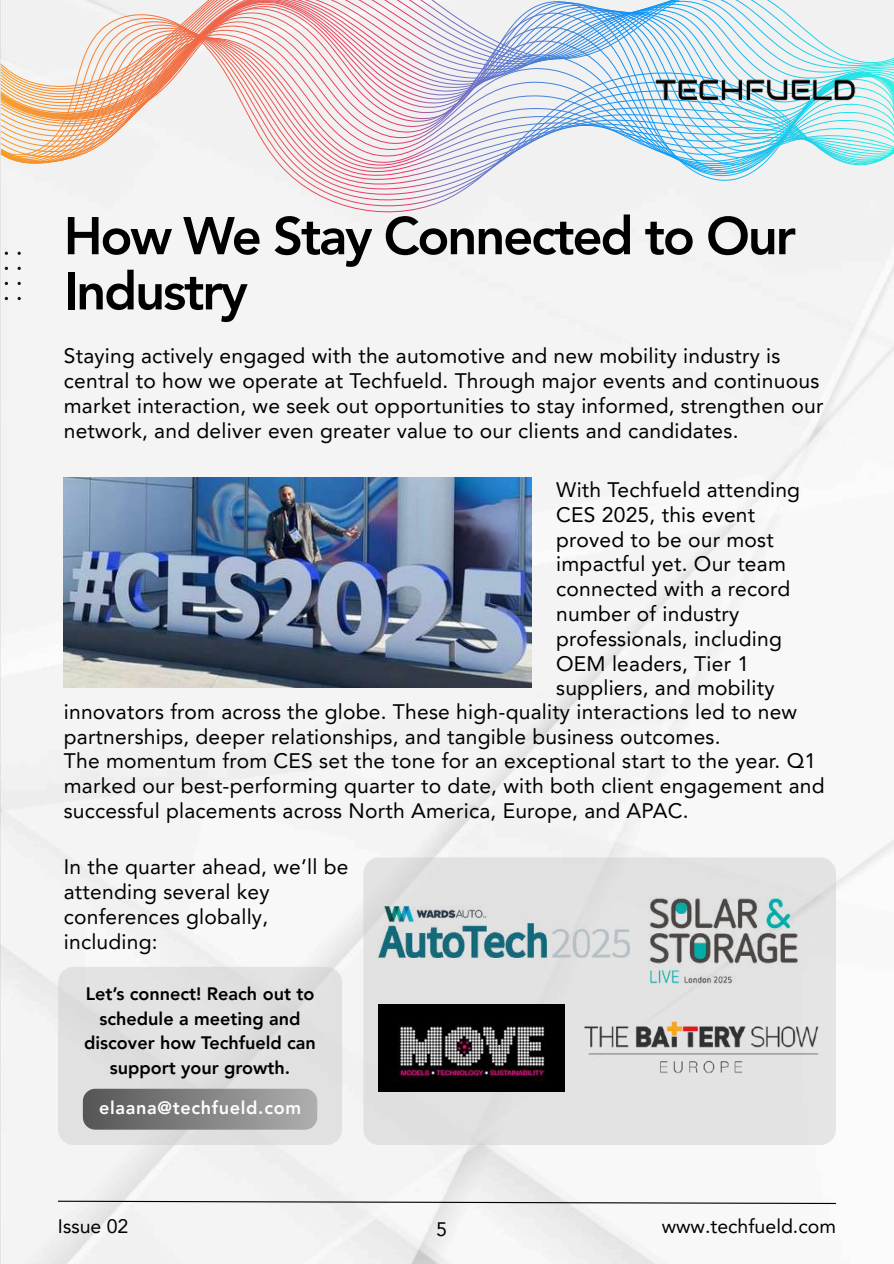
<style>
.page{position:relative;width:894px;height:1264px;background:#fff}
.page>*{position:absolute;margin:0;border:0;box-sizing:border-box;transform-origin:0 0}
.t1{font:800 52.5px/55.2px "Avenir LT Pro";letter-spacing:-.04em;color:#000}
.t2{font:21px/24.8px "Avenir LT Pro";letter-spacing:.01em;color:#000}
.t3{font:19.5px "Avenir LT Pro";color:#000}
.t4{font:800 18px/24.8px "Avenir LT Pro";color:#000;text-align:center}
.t5{font:800 18px "Avenir LT Pro";letter-spacing:.04em;color:#fff}
</style>
<div class="page">
<div style="left:0;top:226px;width:893px;height:1037px;background:#f4f4f4"></div>
<svg style="left:0;top:267px;width:8px;height:3px"></svg>
<svg style="left:0;top:282px;width:8px;height:3px"></svg>
<svg style="left:0;top:252px;width:8px;height:3px"></svg>
<svg style="left:0;top:297px;width:8px;height:3px"></svg>
<svg style="left:0;top:0;width:893px;height:6px"></svg>
<img style="left:0;top:8px;width:893px;height:218px">
<img style="left:654px;top:65px;width:211px;height:48px">
<div style="left:363px;top:857px;width:472px;height:288px;background:#e3e3e3"></div>
<img style="left:648px;top:897px;width:150px;height:86px">
<img style="left:378px;top:1004px;width:186px;height:87px">
<img style="left:580px;top:1017px;width:241px;height:61px">
<img style="left:378px;top:906px;width:251px;height:51px">
<div style="left:58px;top:966px;width:284px;height:179px;background:#e1e1e1"></div>
<img style="left:64px;top:477px;width:467px;height:210px">
<div style="left:83px;top:1088px;width:234px;height:41px;background:linear-gradient(to right,#555,#afafaf);border-radius:12px"></div>
<svg style="left:57px;top:1200px;width:779px;height:4px"></svg>
<h1 class="t1" style="left:64px;top:213px;width:733px">How We Stay Connected to Our<br>Industry</h1>
<p class="t2" style="left:64px;top:345px;width:760px">Staying actively engaged with the automotive and new mobility industry is central to how we operate at Techfueld. Through major events and continuous market interaction, we seek out opportunities to stay informed, strengthen our network, and deliver even greater value to our clients and candidates.</p>
<p class="t2" style="left:556px;top:479px;width:245px">With Techfueld attending</p>
<p class="t2" style="left:556px;top:504px;width:200px">CES 2025, this event</p>
<p class="t2" style="left:556px;top:529px;width:219px">proved to be our most</p>
<p class="t2" style="left:556px;top:553px;width:231px">impactful yet. Our team</p>
<p class="t2" style="left:556px;top:578px;width:235px">connected with a record</p>
<p class="t2" style="left:556px;top:603px;width:184px">number of industry</p>
<p class="t2" style="left:556px;top:628px;width:227px">professionals, including</p>
<p class="t2" style="left:556px;top:652px;width:194px">OEM leaders, Tier 1</p>
<p class="t2" style="left:556px;top:677px;width:220px">suppliers, and mobility</p>
<p class="t2" style="left:64px;top:701px;width:734px">innovators from across the globe. These high-quality interactions led to new</p>
<p class="t2" style="left:64px;top:726px;width:658px">partnerships, deeper relationships, and tangible business outcomes.</p>
<p class="t2" style="left:64px;top:750px;width:753px">The momentum from CES set the tone for an exceptional start to the year. Q1</p>
<p class="t2" style="left:64px;top:775px;width:762px">marked our best-performing quarter to date, with both client engagement and</p>
<p class="t2" style="left:64px;top:800px;width:626px">successful placements across North America, Europe, and APAC.</p>
<p class="t2" style="left:64px;top:856px;width:286px">In the quarter ahead, we’ll be attending several key conferences globally, including:</p>
<p class="t4" style="left:84px;top:982px;width:233px">Let’s connect! Reach out to schedule a meeting and discover how Techfueld can support your growth.</p>
<p class="t5" style="left:99px;top:1099px;width:203px">elaana@techfueld.com</p>
<p class="t3" style="left:58px;top:1218px;width:72px">Issue 02</p>
<p class="t3" style="left:436px;top:1221px;width:12px">5</p>
<p class="t3" style="left:661px;top:1218px;width:176px">www.techfueld.com</p>
</div>
